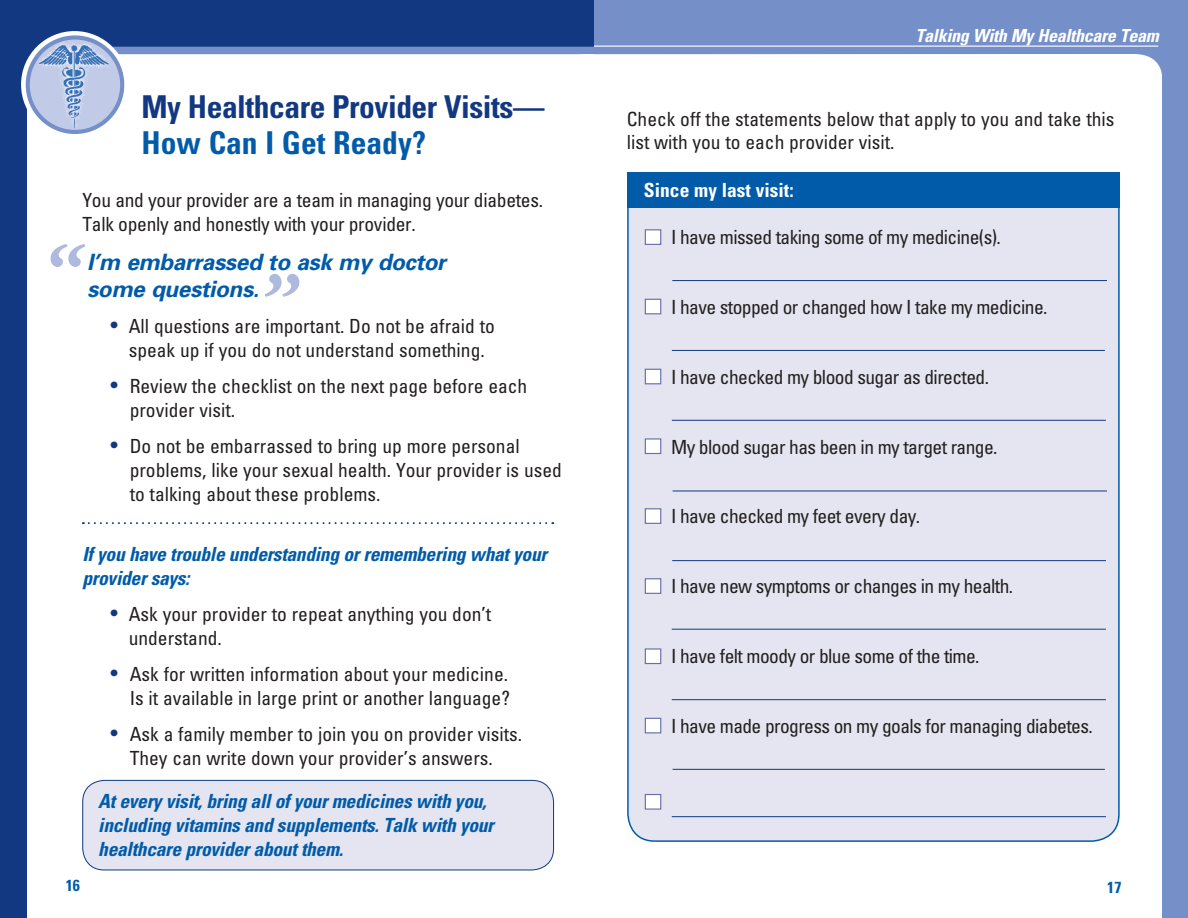
<style>
.page{position:relative;width:1188px;height:918px;background:#fff}
.page>*{position:absolute;margin:0;border:0;box-sizing:border-box;transform-origin:0 0}
.t1{font:italic 700 82.5px "Adobe Garamond";color:#adbadd}
.t2{font:700 condensed 31.5px "Univers";letter-spacing:-.015em;color:#113880}
.t3{font:700 condensed 31.5px "Univers";color:#015ba9}
.t4{font:italic 700 22.5px/27px "Univers";letter-spacing:-.015em;color:#015ba9}
.t5{font:condensed 19.5px/24px "Univers";color:#231f20}
.t6{font:condensed 19.5px "Univers";letter-spacing:-.03em;color:#231f20}
.t7{font:italic 700 condensed 19.5px/24px "Univers";letter-spacing:-.015em;color:#015ba9}
.t8{font:700 condensed 19.5px "Univers";color:#fff}
.t9{font:italic 700 condensed 18px "Univers";letter-spacing:-.015em;color:#fff}
.t10{font:700 condensed 16.05px "Univers";color:#015ba9}
.s1{font-weight:700;font-stretch:normal;font-size:27px;color:#113880}
</style>
<div class="page">
<div style="left:0;top:0;width:594px;height:918px;background:#113880"></div>
<div style="left:27px;top:52px;width:554px;height:866px;background:#fff"></div>
<div style="left:96px;top:47px;width:498px;height:7px;background:#7590c8"></div>
<svg style="left:21px;top:31px;width:107px;height:107px;background:#e1e7f2"></svg>
<img style="left:28px;top:37px;width:94px;height:95px;border-radius:47px">
<div style="left:26px;top:35px;width:98px;height:99px;border:4px solid #7590c8;border-radius:50%"></div>
<div style="left:594px;top:0;width:594px;height:918px;background:#7590c8"></div>
<div style="left:581px;top:54px;width:581px;height:864px;background:#fff"></div>
<hr style="left:594px;top:46px;width:564px;height:1px;background:#fff">
<svg style="left:83px;top:522px;width:470px;height:2px"></svg>
<div style="left:83px;top:780px;width:471px;height:90px;background:#e4e5f0;border-radius:22px"></div>
<div style="left:82px;top:780px;width:472px;height:90px;border:1px solid #113880;border-radius:22px"></div>
<div style="left:628px;top:181px;width:491px;height:660px;background:#e4e5f0;border-radius:27px"></div>
<div style="left:627px;top:173px;width:493px;height:35px;background:#015ba9"></div>
<div style="left:645px;top:229px;width:16px;height:16px;background:#fff;border:1px solid #676fa5"></div>
<div style="left:645px;top:299px;width:16px;height:15px;background:#fff;border:1px solid #676fa5"></div>
<div style="left:645px;top:369px;width:16px;height:15px;background:#fff;border:1px solid #676fa5"></div>
<div style="left:645px;top:648px;width:16px;height:16px;background:#fff;border:1px solid #676fa5"></div>
<div style="left:645px;top:438px;width:16px;height:16px;background:#fff;border:1px solid #676fa5"></div>
<div style="left:645px;top:578px;width:16px;height:16px;background:#fff;border:1px solid #676fa5"></div>
<div style="left:645px;top:718px;width:16px;height:15px;background:#fff;border:1px solid #676fa5"></div>
<div style="left:645px;top:794px;width:16px;height:16px;background:#fff;border:1px solid #676fa5"></div>
<div style="left:645px;top:508px;width:16px;height:16px;background:#fff;border:1px solid #676fa5"></div>
<hr style="left:672px;top:280px;width:435px;height:1px;background:#113880">
<hr style="left:672px;top:350px;width:433px;height:1px;background:#113880">
<hr style="left:672px;top:420px;width:434px;height:1px;background:#113880">
<hr style="left:672px;top:560px;width:434px;height:1px;background:#113880">
<hr style="left:673px;top:491px;width:434px;height:1px;background:#113880">
<hr style="left:673px;top:769px;width:432px;height:1px;background:#113880">
<hr style="left:672px;top:816px;width:434px;height:1px;background:#113880">
<hr style="left:672px;top:629px;width:434px;height:1px;background:#113880">
<hr style="left:672px;top:699px;width:434px;height:1px;background:#113880">
<h2 class="t2" style="left:141px;top:88px;width:405px">My Healthcare Provider Visits—</h2>
<h2 class="t3" style="left:141px;top:124px;width:286px">How Can I Get Ready?</h2>
<p class="t5" style="left:83px;top:188px;width:462px">You and your provider are a team in managing your diabetes.<br>Talk openly and honestly with your provider.</p>
<p class="t4" style="left:87px;top:248px;width:361px">I’m embarrassed to ask my doctor some questions.</p>
<p class="t5" style="left:110px;top:314px;width:387px;text-align:center"><span class="s1">•</span> All questions are important. Do not be afraid to speak up if you do not understand something.</p>
<p class="t5" style="left:130px;top:373px;width:399px;text-indent:-20px"><span class="s1">•</span> Review the checklist on the next page before each provider visit.</p>
<p class="t5" style="left:130px;top:433px;width:434px;text-indent:-20px"><span class="s1">•</span> Do not be embarrassed to bring up more personal problems, like your sexual health. Your provider is used to talking about these problems.</p>
<h1 class="t1" style="left:36px;top:231px;width:41px">“</h1>
<h1 class="t1" style="left:314px;top:310px;width:41px;rotate:-180deg">“</h1>
<p class="t7" style="left:83px;top:542px;width:466px">If you have trouble understanding or remembering what your provider says:</p>
<p class="t5" style="left:129px;top:601px;width:364px;text-indent:-19px"><span class="s1">•</span> Ask your provider to repeat anything you don’t understand.</p>
<p class="t5" style="left:110px;top:661px;width:402px;text-align:right"><span class="s1">•</span> Ask for written information about your medicine.<br>Is it available in large print or another language?</p>
<p class="t5" style="left:110px;top:721px;width:414px;text-align:center"><span class="s1">•</span> Ask a family member to join you on provider visits.<br>They can write down your provider’s answers.</p>
<p class="t10" style="left:66px;top:875px;width:16px">16</p>
<p class="t7" style="left:98px;top:788px;width:397px">At every visit, bring all of your medicines with you, including vitamins and supplements. Talk with your healthcare provider about them.</p>
<p class="t9" style="left:915px;top:25px;width:245px">Talking With My Healthcare Team</p>
<p class="t5" style="left:627px;top:107px;width:489px;line-height:23.4px">Check off the statements below that apply to you and take this list with you to each provider visit.</p>
<p class="t8" style="left:644px;top:178px;width:151px">Since my last visit:</p>
<p class="t6" style="left:671px;top:225px;width:331px">I have missed taking some of my medicine(s).</p>
<p class="t6" style="left:671px;top:295px;width:378px">I have stopped or changed how I take my medicine.</p>
<p class="t6" style="left:671px;top:365px;width:320px">I have checked my blood sugar as directed.</p>
<p class="t6" style="left:671px;top:434px;width:328px">My blood sugar has been in my target range.</p>
<p class="t6" style="left:671px;top:504px;width:251px">I have checked my feet every day.</p>
<p class="t6" style="left:671px;top:574px;width:344px">I have new symptoms or changes in my health.</p>
<p class="t6" style="left:671px;top:644px;width:310px">I have felt moody or blue some of the time.</p>
<p class="t6" style="left:671px;top:713px;width:423px">I have made progress on my goals for managing diabetes.</p>
<p class="t10" style="left:1107px;top:877px;width:16px">17</p>
</div>
